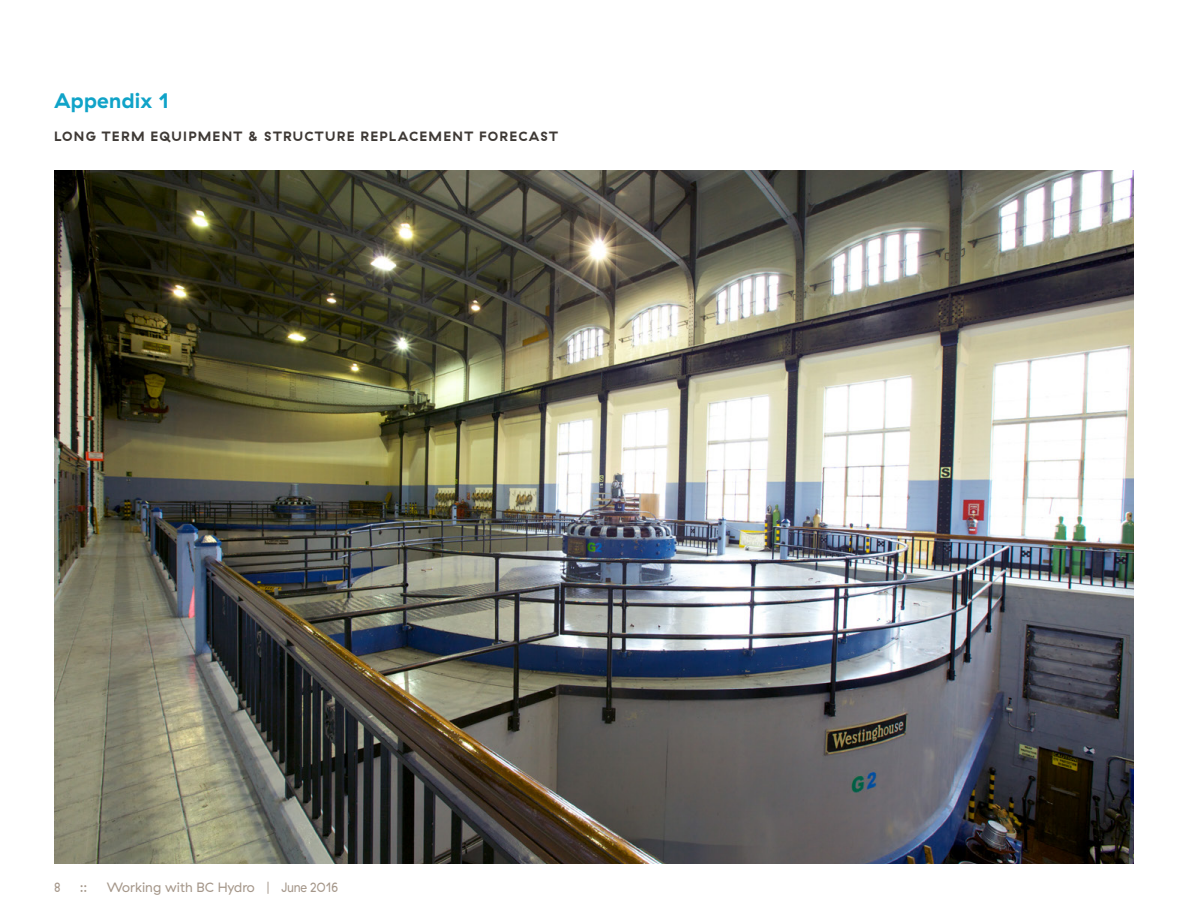
<style>
.page{position:relative;width:1188px;height:918px;background:#fff}
.page>*{position:absolute;margin:0;border:0;box-sizing:border-box;transform-origin:0 0}
.t1{font:700 21px "GT Haptik";letter-spacing:.015em;color:#10a3c8}
.t2{font:700 13.5px "GT Haptik";letter-spacing:.09em;color:#3e3935}
.t3{font:13.5px "GT Haptik";letter-spacing:-.01em;color:#a5978a}
.t4{font:13.5px "GT Haptik";letter-spacing:-.01em;color:#a5978a;scale:.9 1}
</style>
<div class="page">
<img style="left:54px;top:171px;width:1080px;height:693px">
<h1 class="t1" style="left:54px;top:87px;width:117px">Appendix 1</h1>
<p class="t2" style="left:54px;top:128px;width:505px">LONG TERM EQUIPMENT &amp; STRUCTURE REPLACEMENT FORECAST</p>
<p class="t4" style="left:54px;top:880px;width:9px">8</p>
<p class="t4" style="left:80px;top:880px;width:10px">::</p>
<p class="t3" style="left:107px;top:880px;width:233px">Working with BC Hydro | June 2016</p>
</div>
